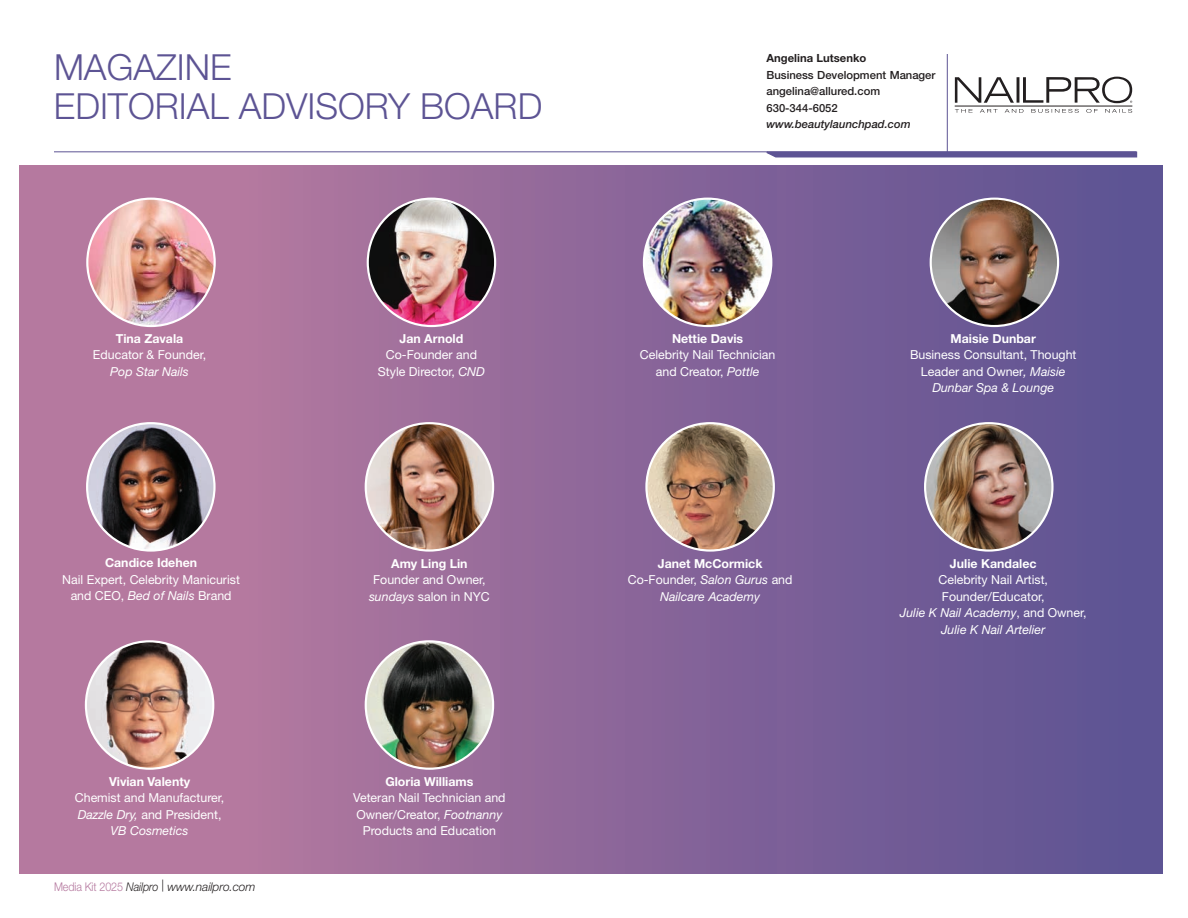
<style>
.page{position:relative;width:1188px;height:918px;background:#fff}
.page>*{position:absolute;margin:0;border:0;box-sizing:border-box;transform-origin:0 0}
.Category_Headline{font:300 36px/39px "Helvetica Neue LT Std";color:#5d5494}
.Advisory_Desc_white{font:12.3px/16.5px "Helvetica Neue LT Std";color:#fff;text-align:center}
.t1{font:700 12.3px "Helvetica Neue LT Std";color:#fff}
.t2{font:italic 12.3px/16.5px "Helvetica Neue LT Std";color:#fff;text-align:center}
.t3{font:italic 300 12px "Helvetica Neue LT Std";letter-spacing:-.01em;color:#231f20;scale:.9 1}
.Sales_Rep_Info{font:500 11.25px "Helvetica Neue LT Std";color:#231f20}
.Sales_Website{font:italic 500 11.25px "Helvetica Neue LT Std";color:#231f20}
.Sales_Rep_Name{font:700 11.25px "Helvetica Neue LT Std";color:#231f20}
.s1{font-weight:700}
.s2{font-style:italic}
.s3{font-style:normal;color:#b5799f}
.s4{font-style:normal}
</style>
<div class="page">
<div style="left:20px;top:166px;width:1142px;height:708px;background:linear-gradient(to right,#c380a2,#5b5394)"></div>
<img style="left:368px;top:199px;width:127px;height:127px;border-radius:64px">
<img style="left:925px;top:423px;width:127px;height:128px;border-radius:64px">
<img style="left:646px;top:423px;width:128px;height:128px;border-radius:64px">
<img style="left:931px;top:199px;width:127px;height:127px;border-radius:64px">
<img style="left:366px;top:423px;width:127px;height:128px;border-radius:64px">
<img style="left:366px;top:641px;width:127px;height:128px;border-radius:64px">
<img style="left:87px;top:199px;width:128px;height:127px;border-radius:64px">
<img style="left:86px;top:641px;width:127px;height:128px;border-radius:64px">
<img style="left:644px;top:199px;width:127px;height:127px;border-radius:64px">
<img style="left:87px;top:423px;width:127px;height:128px;border-radius:64px">
<hr style="left:947px;top:54px;width:1px;height:101px;background:#5d5494">
<hr style="left:54px;top:151px;width:1082px;height:1px;background:#5d5494">
<svg style="left:765px;top:150px;width:373px;height:8px;background:#8079ab"></svg>
<svg style="left:955px;top:109px;width:18px;height:4px"></svg>
<svg style="left:980px;top:109px;width:18px;height:4px"></svg>
<svg style="left:1005px;top:109px;width:18px;height:4px"></svg>
<svg style="left:1031px;top:109px;width:48px;height:4px"></svg>
<svg style="left:1086px;top:109px;width:12px;height:4px"></svg>
<svg style="left:1105px;top:109px;width:27px;height:4px"></svg>
<svg style="left:955px;top:77px;width:59px;height:26px"></svg>
<hr style="left:1017px;top:77px;width:2px;height:26px;background:#231f20">
<hr style="left:955px;top:106px;width:177px;height:1px;background:#231f20">
<svg style="left:1023px;top:77px;width:109px;height:26px"></svg>
<p class="Category_Headline" style="left:54px;top:47px;width:490px">MAGAZINE<br>EDITORIAL ADVISORY BOARD</p>
<p class="t1" style="left:116px;top:331px;width:69px">Tina Zavala</p>
<p class="Advisory_Desc_white" style="left:93px;top:346px;width:115px">Educator &amp; Founder,</p>
<p class="t2" style="left:110px;top:363px;width:80px">Pop Star Nails</p>
<p class="Advisory_Desc_white" style="left:62px;top:554px;width:179px"><span class="s1">Candice Idehen<br></span>Nail Expert, Celebrity Manicurist and CEO, <span class="s2">Bed of Nails</span> Brand</p>
<p class="t1" style="left:109px;top:774px;width:83px">Vivian Valenty</p>
<p class="Advisory_Desc_white" style="left:75px;top:790px;width:151px">Chemist and Manufacturer,<br><span class="s2">Dazzle Dry,</span> and President,<br><span class="s2">VB Cosmetics</span></p>
<p class="t3" style="left:54px;top:879px;width:225px"><span class="s3">Media Kit 2025</span> Nailpro | www.nailpro.com</p>
<p class="t1" style="left:399px;top:331px;width:65px">Jan Arnold</p>
<p class="Advisory_Desc_white" style="left:378px;top:346px;width:109px">Co-Founder and<br>Style Director, <span class="s2">CND</span></p>
<p class="t1" style="left:391px;top:556px;width:78px">Amy Ling Lin</p>
<p class="Advisory_Desc_white" style="left:369px;top:571px;width:122px">Founder and Owner, <span class="s2">sundays</span> salon in NYC</p>
<p class="t1" style="left:385px;top:774px;width:90px">Gloria Williams</p>
<p class="Advisory_Desc_white" style="left:353px;top:790px;width:154px">Veteran Nail Technician and<br>Owner/Creator, <span class="s2">Footnanny<br></span>Products and Education</p>
<p class="Sales_Rep_Name" style="left:766px;top:51px;width:101px">Angelina Lutsenko</p>
<p class="Sales_Rep_Info" style="left:766px;top:68px;width:171px">Business Development Manager</p>
<p class="Sales_Rep_Info" style="left:766px;top:84px;width:115px">angelina@allured.com</p>
<p class="Sales_Rep_Info" style="left:766px;top:101px;width:73px">630-344-6052</p>
<p class="Sales_Website" style="left:766px;top:117px;width:146px">www.beautylaunchpad.com</p>
<p class="t1" style="left:672px;top:331px;width:73px">Nettie Davis</p>
<p class="Advisory_Desc_white" style="left:640px;top:346px;width:137px">Celebrity Nail Technician and Creator, <span class="s2">Pottle</span></p>
<p class="t1" style="left:658px;top:556px;width:106px">Janet McCormick</p>
<p class="t2" style="left:628px;top:571px;width:166px"><span class="s4">Co-Founder,</span> Salon Gurus <span class="s4">and<br></span>Nailcare Academy</p>
<p class="t1" style="left:951px;top:331px;width:87px">Maisie Dunbar</p>
<p class="Advisory_Desc_white" style="left:910px;top:346px;width:168px">Business Consultant, Thought<br>Leader and Owner<span class="s2">, Maisie<br>Dunbar Spa &amp; Lounge</span></p>
<p class="t1" style="left:950px;top:556px;width:88px">Julie Kandalec</p>
<p class="Advisory_Desc_white" style="left:938px;top:571px;width:111px">Celebrity Nail Artist,</p>
<p class="Advisory_Desc_white" style="left:942px;top:588px;width:104px">Founder/Educator,</p>
<p class="t2" style="left:900px;top:604px;width:188px">Julie K Nail Academy<span class="s4">, and Owner,</span></p>
<p class="t2" style="left:941px;top:621px;width:106px">Julie K Nail Artelier</p>
</div>
